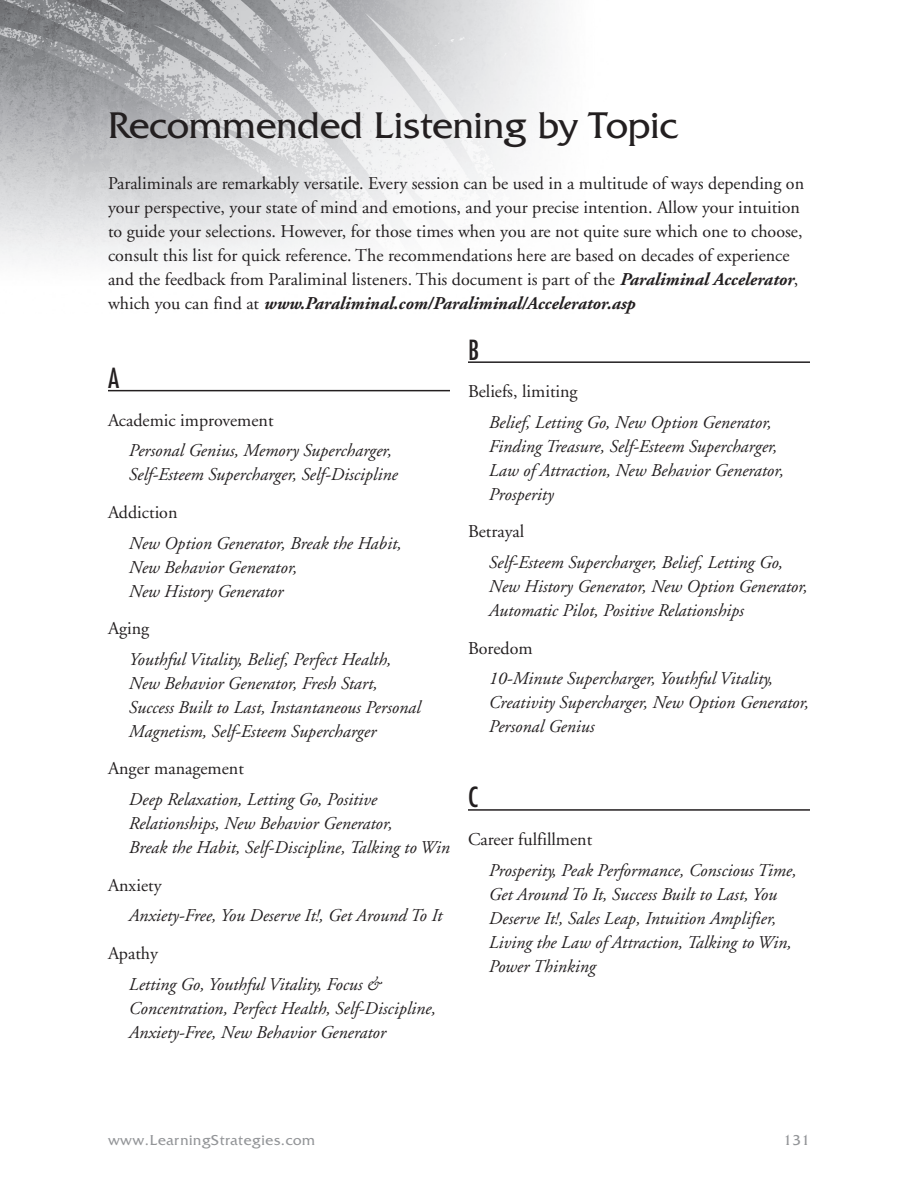
<style>
.page{position:relative;width:918px;height:1188px;background:#fff}
.page>*{position:absolute;margin:0;border:0;box-sizing:border-box;transform-origin:0 0}
.t1{font:39px "Friz Quadrata";color:#231f20}
.t2{font:condensed 27px "Futura";color:#231f20}
.t3{font:italic 18px/24px "Adobe Garamond";color:#231f20}
.t4{font:18px/24px "Adobe Garamond";color:#231f20}
.t5{font:15px "Friz Quadrata";letter-spacing:.04em;color:#939598}
.s1{font-weight:700;font-style:italic}
</style>
<div class="page">
<img style="left:0;top:0;width:557px;height:261px">
<hr style="left:108px;top:390px;width:342px;height:1px;background:#231f20">
<hr style="left:468px;top:361px;width:342px;height:2px;background:#231f20">
<hr style="left:468px;top:809px;width:342px;height:2px;background:#231f20">
<h1 class="t1" style="left:108px;top:103px;width:571px">Recommended Listening by Topic</h1>
<p class="t4" style="left:108px;top:172px;width:698px">Paraliminals are remarkably versatile. Every session can be used in a multitude of ways depending on your perspective, your state of mind and emotions, and your precise intention. Allow your intuition to guide your selections. However, for those times when you are not quite sure which one to choose, consult this list for quick reference. The recommendations here are based on decades of experience and the feedback from Paraliminal listeners. This document is part of the <span class="s1">Paraliminal Accelerator</span>, which you can find at <span class="s1">www.Paraliminal.com/Paraliminal/Accelerator.asp</span></p>
<h2 class="t2" style="left:108px;top:361px;width:13px">A</h2>
<p class="t4" style="left:108px;top:408px;width:167px">Academic improvement</p>
<p class="t3" style="left:128px;top:439px;width:270px">Personal Genius, Memory Supercharger,<br>Self-Esteem Supercharger, Self-Discipline</p>
<p class="t4" style="left:108px;top:501px;width:71px">Addiction</p>
<p class="t3" style="left:128px;top:532px;width:274px">New Option Generator, Break the Habit,<br>New Behavior Generator,<br>New History Generator</p>
<p class="t4" style="left:108px;top:617px;width:43px">Aging</p>
<p class="t3" style="left:128px;top:648px;width:293px">Youthful Vitality, Belief, Perfect Health, New Behavior Generator, Fresh Start, Success Built to Last, Instantaneous Personal Magnetism, Self-Esteem Supercharger</p>
<p class="t4" style="left:108px;top:757px;width:137px">Anger management</p>
<p class="t3" style="left:128px;top:788px;width:322px">Deep Relaxation, Letting Go, Positive<br>Relationships, New Behavior Generator,<br>Break the Habit, Self-Discipline, Talking to Win</p>
<p class="t4" style="left:108px;top:873px;width:55px">Anxiety</p>
<p class="t3" style="left:128px;top:904px;width:315px">Anxiety-Free, You Deserve It!, Get Around To It</p>
<p class="t4" style="left:108px;top:942px;width:52px">Apathy</p>
<p class="t3" style="left:128px;top:972px;width:309px">Letting Go, Youthful Vitality, Focus &amp;<br>Concentration, Perfect Health, Self-Discipline,<br>Anxiety-Free, New Behavior Generator</p>
<h2 class="t2" style="left:468px;top:333px;width:13px">B</h2>
<p class="t4" style="left:468px;top:380px;width:111px">Beliefs, limiting</p>
<p class="t3" style="left:488px;top:411px;width:296px">Belief, Letting Go, New Option Generator, Finding Treasure, Self-Esteem Supercharger, Law of Attraction, New Behavior Generator, Prosperity</p>
<p class="t4" style="left:468px;top:520px;width:58px">Betrayal</p>
<p class="t3" style="left:488px;top:551px;width:320px">Self-Esteem Supercharger, Belief, Letting Go,<br>New History Generator, New Option Generator,<br>Automatic Pilot, Positive Relationships</p>
<p class="t4" style="left:468px;top:636px;width:66px">Boredom</p>
<p class="t3" style="left:488px;top:667px;width:322px">10-Minute Supercharger, Youthful Vitality,<br>Creativity Supercharger, New Option Generator,<br>Personal Genius</p>
<h2 class="t2" style="left:468px;top:780px;width:11px">C</h2>
<p class="t4" style="left:468px;top:828px;width:126px">Career fulfillment</p>
<p class="t3" style="left:488px;top:859px;width:309px">Prosperity, Peak Performance, Conscious Time, Get Around To It, Success Built to Last, You Deserve It!, Sales Leap, Intuition Amplifier, Living the Law of Attraction, Talking to Win, Power Thinking</p>
<p class="t5" style="left:108px;top:1132px;width:209px">www.LearningStrategies.com</p>
<p class="t5" style="left:784px;top:1132px;width:28px">131</p>
</div>
